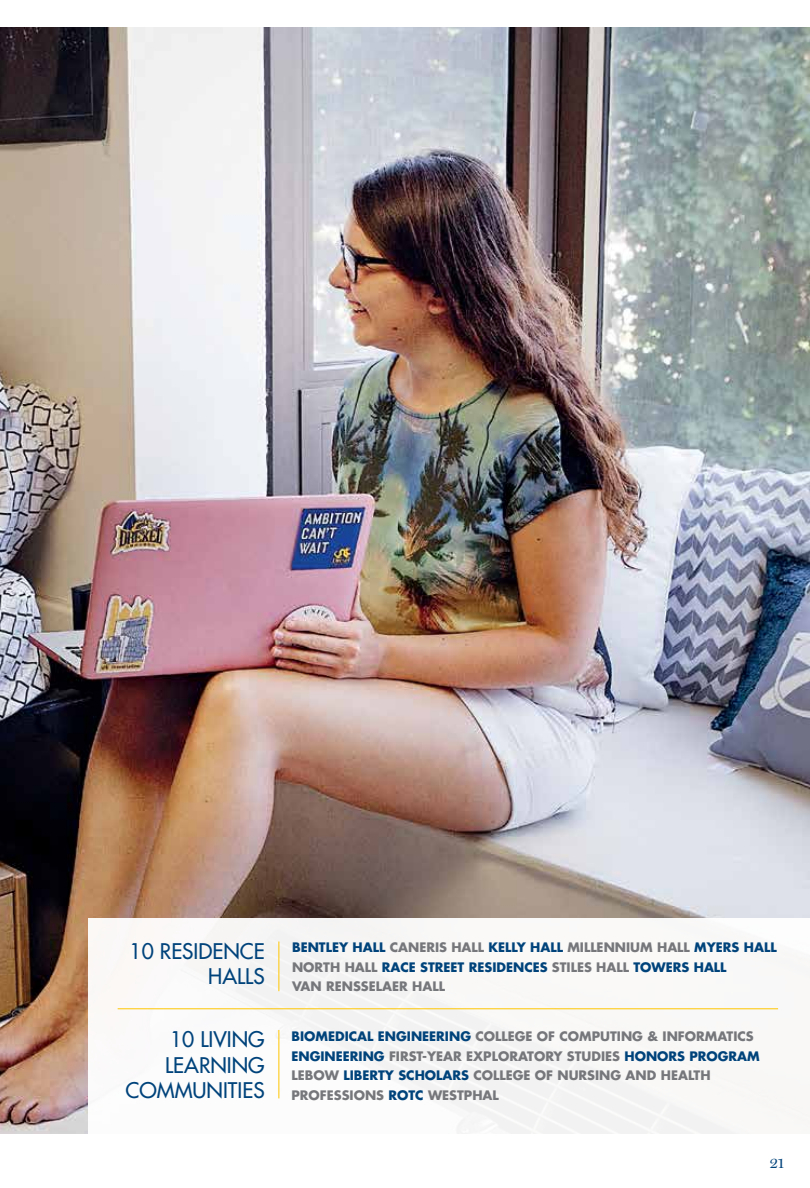
<style>
.page{position:relative;width:810px;height:1188px;background:#fff}
.page>*{position:absolute;margin:0;border:0;box-sizing:border-box;transform-origin:0 0}
.t1{font:500 21px/25.2px "Futura Std";color:#00437b;text-align:right}
.t2{font:15px "Miller Display";color:#00437b}
.t3{font:700 12.75px/19.5px "Futura Std";color:#76777b}
.s1{color:#00437b}
</style>
<div class="page">
<img style="left:0;top:27px;width:810px;height:1107px">
<div style="left:88px;top:918px;width:722px;height:216px;background:#f9f8f7"></div>
<hr style="left:279px;top:942px;width:1px;height:49px;background:#ffc600">
<hr style="left:279px;top:1030px;width:1px;height:68px;background:#ffc600">
<hr style="left:118px;top:1008px;width:660px;height:1px;background:#ffc600">
<h1 class="t1" style="left:130px;top:939px;width:137px">10 RESIDENCE<br>HALLS</h1>
<h1 class="t1" style="left:126px;top:1027px;width:141px">10 LIVING<br>LEARNING<br>COMMUNITIES</h1>
<p class="t3" style="left:292px;top:937px;width:486px"><span class="s1">BENTLEY HALL</span> CANERIS HALL <span class="s1">KELLY HALL</span> MILLENNIUM HALL <span class="s1">MYERS HALL<br></span>NORTH HALL <span class="s1">RACE STREET RESIDENCES</span> STILES HALL <span class="s1">TOWERS HALL<br></span>VAN RENSSELAER HALL</p>
<p class="t3" style="left:292px;top:1027px;width:470px"><span class="s1">BIOMEDICAL ENGINEERING</span> COLLEGE OF COMPUTING &amp; INFORMATICS <span class="s1">ENGINEERING</span> FIRST-YEAR EXPLORATORY STUDIES <span class="s1">HONORS PROGRAM </span>LEBOW <span class="s1">LIBERTY SCHOLARS</span> COLLEGE OF NURSING AND HEALTH PROFESSIONS <span class="s1">ROTC</span> WESTPHAL</p>
<p class="t2" style="left:769px;top:1155px;width:17px">21</p>
</div>
